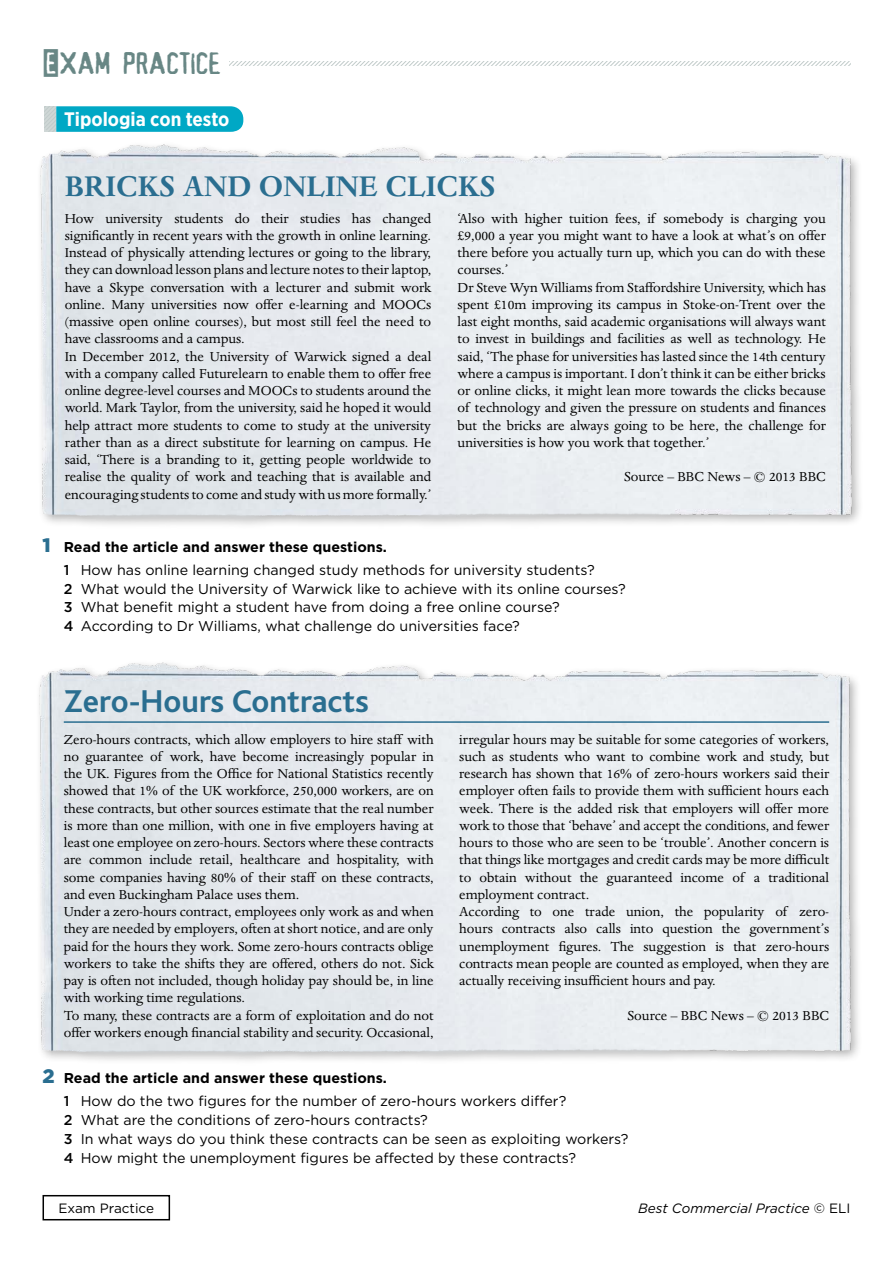
<style>
.page{position:relative;width:893px;height:1263px;background:#fff}
.page>*{position:absolute;margin:0;border:0;box-sizing:border-box;transform-origin:0 0}
.t1{font:700 33px "Dante MT Std";color:#2a6e90}
.t2{font:700 33px "Bliss";color:#2a6e90}
.t3{font:30px "Alias";color:#688785}
.t4{font:700 19.5px "Gotham Narrow";color:#fff}
.t5{font:15px/17.2px "Dante MT Std";color:#000}
.t6{font:14.25px/18.8px "Gotham HTF";color:#000}
.t7{font:italic 13.5px "Gotham HTF";color:#000}
.t8{font:13.5px "Gotham HTF";color:#000}
.s1{font-weight:900;font-size:19.5px;color:#2a6e90}
.s2{font-weight:700}
.s3{font-weight:500}
.s4{font-style:normal}
</style>
<div class="page">
<div style="left:43px;top:1195px;width:127px;height:25px;border:2px solid #000"></div>
<svg style="left:230px;top:62px;width:620px;height:4px"></svg>
<svg style="left:44px;top:106px;width:199px;height:26px;background:#13adc7"></svg>
<img style="left:40px;top:144px;width:820px;height:381px">
<img style="left:39px;top:662px;width:820px;height:397px">
<hr style="left:64px;top:721px;width:765px;height:2px;background:#2a6e90">
<h2 class="t3" style="left:43px;top:46px;width:180px">Exam practice</h2>
<h3 class="t4" style="left:64px;top:107px;width:167px">Tipologia con testo</h3>
<h1 class="t1" style="left:65px;top:169px;width:432px">BRICKS AND ONLINE CLICKS</h1>
<p class="t5" style="left:458px;top:210px;width:370px">‘Also with higher tuition fees, if somebody is charging you £9,000 a year you might want to have a look at what’s on offer there before you actually turn up, which you can do with these courses.’<br>Dr Steve Wyn Williams from Staffordshire University, which has spent £10m improving its campus in Stoke-on-Trent over the last eight months, said academic organisations will always want to invest in buildings and facilities as well as technology. He said, ‘The phase for universities has lasted since the 14th century where a campus is important. I don’t think it can be either bricks or online clicks, it might lean more towards the clicks because of technology and given the pressure on students and finances but the bricks are always going to be here, the challenge for universities is how you work that together.’</p>
<p class="t5" style="left:624px;top:468px;width:203px">Source – BBC News – © 2013 BBC</p>
<p class="t5" style="left:65px;top:210px;width:368px">How university students do their studies has changed significantly in recent years with the growth in online learning.<br>Instead of physically attending lectures or going to the library, they can download lesson plans and lecture notes to their laptop, have a Skype conversation with a lecturer and submit work online. Many universities now offer e-learning and MOOCs (massive open online courses), but most still feel the need to have classrooms and a campus.<br>In December 2012, the University of Warwick signed a deal with a company called Futurelearn to enable them to offer free online degree-level courses and MOOCs to students around the world. Mark Taylor, from the university, said he hoped it would help attract more students to come to study at the university rather than as a direct substitute for learning on campus. He said, ‘There is a branding to it, getting people worldwide to realise the quality of work and teaching that is available and encouraging students to come and study with us more formally.’</p>
<p class="t6" style="left:64px;top:535px;width:532px;line-height:23px;text-indent:-21px"><span class="s1">1</span> <span class="s2">Read the article and answer these questions.<br></span><span class="s3">1</span> How has online learning changed study methods for university students?</p>
<p class="t6" style="left:64px;top:579px;width:563px"><span class="s3">2</span> What would the University of Warwick like to achieve with its online courses?<br><span class="s3">3</span> What benefit might a student have from doing a free online course?<br><span class="s3">4</span> According to Dr Williams, what challenge do universities face?</p>
<h1 class="t2" style="left:64px;top:683px;width:307px">Zero-Hours Contracts</h1>
<p class="t5" style="left:64px;top:730px;width:371px">Zero-hours contracts, which allow employers to hire staff with no guarantee of work, have become increasingly popular in the UK. Figures from the Office for National Statistics recently showed that 1% of the UK workforce, 250,000 workers, are on these contracts, but other sources estimate that the real number is more than one million, with one in five employers having at least one employee on zero-hours. Sectors where these contracts are common include retail, healthcare and hospitality, with some companies having 80% of their staff on these contracts, and even Buckingham Palace uses them.<br>Under a zero-hours contract, employees only work as and when they are needed by employers, often at short notice, and are only paid for the hours they work. Some zero-hours contracts oblige workers to take the shifts they are offered, others do not. Sick pay is often not included, though holiday pay should be, in line with working time regulations.<br>To many, these contracts are a form of exploitation and do not offer workers enough financial stability and security. Occasional,</p>
<p class="t5" style="left:459px;top:730px;width:371px">irregular hours may be suitable for some categories of workers, such as students who want to combine work and study, but research has shown that 16% of zero-hours workers said their employer often fails to provide them with sufficient hours each week. There is the added risk that employers will offer more work to those that ‘behave’ and accept the conditions, and fewer hours to those who are seen to be ‘trouble’. Another concern is that things like mortgages and credit cards may be more difficult to obtain without the guaranteed income of a traditional employment contract.<br>According to one trade union, the popularity of zero&shy;hours contracts also calls into question the government’s unemployment figures. The suggestion is that zero-hours contracts mean people are counted as employed, when they are actually receiving insufficient hours and pay.</p>
<p class="t5" style="left:627px;top:1006px;width:203px">Source – BBC News – © 2013 BBC</p>
<p class="t6" style="left:64px;top:1067px;width:504px;line-height:23px;text-indent:-21px"><span class="s1">2</span> <span class="s2">Read the article and answer these questions.<br></span><span class="s3">1</span> How do the two figures for the number of zero-hours workers differ?</p>
<p class="t6" style="left:64px;top:1110px;width:566px"><span class="s3">2</span> What are the conditions of zero-hours contracts?<br><span class="s3">3</span> In what ways do you think these contracts can be seen as exploiting workers?<br><span class="s3">4</span> How might the unemployment figures be affected by these contracts?</p>
<p class="t8" style="left:59px;top:1201px;width:97px">Exam Practice</p>
<p class="t7" style="left:638px;top:1201px;width:214px">Best Commercial Practice <span class="s4">© ELI</span></p>
</div>
